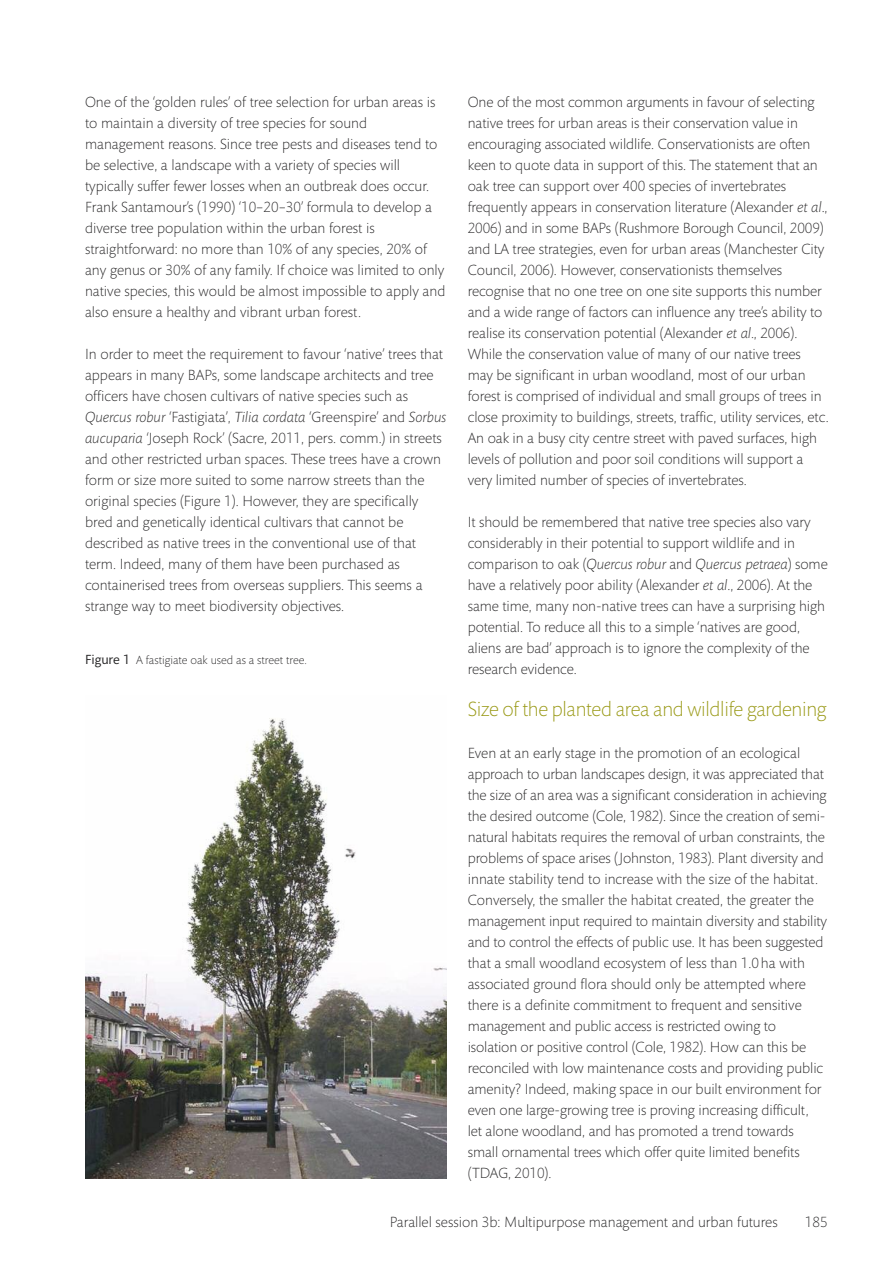
<style>
.page{position:relative;width:893px;height:1263px;background:#fff}
.page>*{position:absolute;margin:0;border:0;box-sizing:border-box;transform-origin:0 0}
.t1{font:300 21px "Mundo Sans";letter-spacing:-.015em;color:#999916}
.t2{font:300 15px/21px "Mundo Sans";letter-spacing:-.005em;color:#272627}
.t3{font:300 12px "Mundo Sans";color:#272627}
.s1{font-style:italic}
.s2{font-weight:400;font-size:13.5px}
</style>
<div class="page">
<img style="left:85px;top:718px;width:361px;height:460px">
<p class="t2" style="left:85px;top:93px;width:362px">One of the ‘golden rules’ of tree selection for urban areas is to maintain a diversity of tree species for sound management reasons. Since tree pests and diseases tend to be selective, a landscape with a variety of species will typically suffer fewer losses when an outbreak does occur.<br>Frank Santamour’s (1990) ‘10–20–30’ formula to develop a diverse tree population within the urban forest is straightforward: no more than 10% of any species, 20% of any genus or 30% of any family. If choice was limited to only native species, this would be almost impossible to apply and also ensure a healthy and vibrant urban forest.</p>
<p class="t2" style="left:85px;top:345px;width:363px">In order to meet the requirement to favour ‘native’ trees that appears in many BAPs, some landscape architects and tree officers have chosen cultivars of native species such as <span class="s1">Quercus robur</span> ‘Fastigiata’, <span class="s1">Tilia cordata</span> ‘Greenspire’ and <span class="s1">Sorbus aucuparia</span> ‘Joseph Rock’ (Sacre, 2011, pers. comm.) in streets and other restricted urban spaces. These trees have a crown form or size more suited to some narrow streets than the original species (Figure 1). However, they are specifically bred and genetically identical cultivars that cannot be described as native trees in the conventional use of that term. Indeed, many of them have been purchased as containerised trees from overseas suppliers. This seems a strange way to meet biodiversity objectives.</p>
<p class="t3" style="left:85px;top:655px;width:223px"><span class="s2">Figure 1</span> A fastigiate oak used as a street tree.</p>
<p class="t2" style="left:468px;top:93px;width:363px">One of the most common arguments in favour of selecting native trees for urban areas is their conservation value in encouraging associated wildlife. Conservationists are often keen to quote data in support of this. The statement that an oak tree can support over 400 species of invertebrates frequently appears in conservation literature (Alexander <span class="s1">et al</span>., 2006) and in some BAPs (Rushmore Borough Council, 2009) and LA tree strategies, even for urban areas (Manchester City Council, 2006). However, conservationists themselves recognise that no one tree on one site supports this number and a wide range of factors can influence any tree’s ability to realise its conservation potential (Alexander <span class="s1">et al</span>., 2006).<br>While the conservation value of many of our native trees may be significant in urban woodland, most of our urban forest is comprised of individual and small groups of trees in close proximity to buildings, streets, traffic, utility services, etc.<br>An oak in a busy city centre street with paved surfaces, high levels of pollution and poor soil conditions will support a very limited number of species of invertebrates.</p>
<p class="t2" style="left:468px;top:513px;width:362px">It should be remembered that native tree species also vary considerably in their potential to support wildlife and in comparison to oak (<span class="s1">Quercus robur</span> and <span class="s1">Quercus petraea</span>) some have a relatively poor ability (Alexander <span class="s1">et al</span>., 2006). At the same time, many non-native trees can have a surprising high potential. To reduce all this to a simple ‘natives are good, aliens are bad’ approach is to ignore the complexity of the research evidence.</p>
<h1 class="t1" style="left:468px;top:701px;width:360px">Size of the planted area and wildlife gardening</h1>
<p class="t2" style="left:468px;top:744px;width:361px">Even at an early stage in the promotion of an ecological approach to urban landscapes design, it was appreciated that the size of an area was a significant consideration in achieving the desired outcome (Cole, 1982). Since the creation of semi&shy;natural habitats requires the removal of urban constraints, the problems of space arises (Johnston, 1983). Plant diversity and innate stability tend to increase with the size of the habitat.<br>Conversely, the smaller the habitat created, the greater the management input required to maintain diversity and stability and to control the effects of public use. It has been suggested that a small woodland ecosystem of less than 1.0ha with associated ground flora should only be attempted where there is a definite commitment to frequent and sensitive management and public access is restricted owing to isolation or positive control (Cole, 1982). How can this be reconciled with low maintenance costs and providing public amenity? Indeed, making space in our built environment for even one large-growing tree is proving increasing difficult,<br>let alone woodland, and has promoted a trend towards small ornamental trees which offer quite limited benefits (TDAG, 2010).</p>
<p class="t2" style="left:390px;top:1212px;width:389px">Parallel session 3b: Multipurpose management and urban futures</p>
<p class="t2" style="left:805px;top:1212px;width:24px">185</p>
</div>
